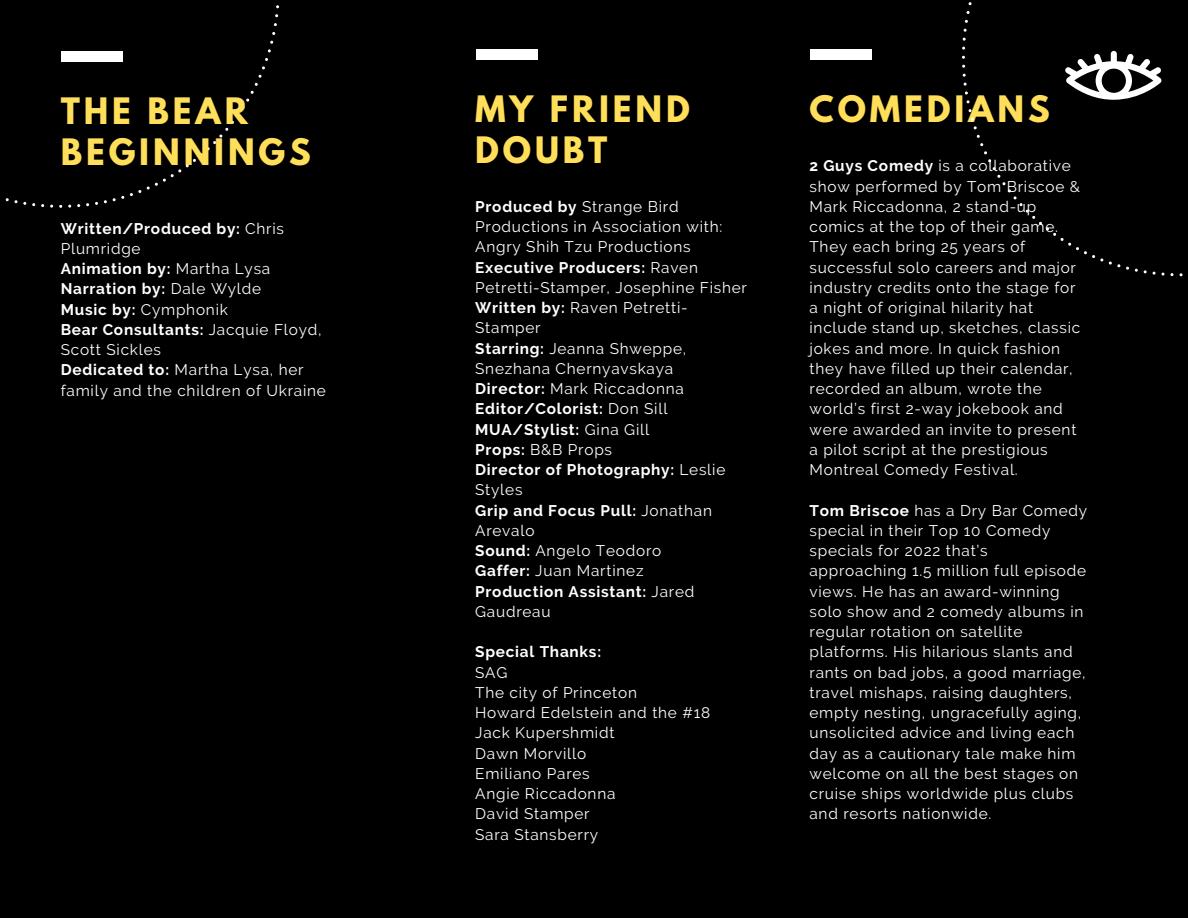
<style>
.page{position:relative;width:1188px;height:918px;background:#000}
.page>*{position:absolute;margin:0;border:0;box-sizing:border-box;transform-origin:0 0}
.t1{font:700 32.25px/40.5px "League Spartan";letter-spacing:.12em;color:#ffde59}
.t2{font:15.3px/20.2px "Raleway";letter-spacing:.05em;color:#fff}
.t3{font:700 15.3px/20.2px "Raleway";letter-spacing:.05em;color:#fff}
.s1{font-weight:400}
.s2{font-weight:700}
</style>
<div class="page">
<div style="left:476px;top:49px;width:62px;height:10px;background:#fff"></div>
<svg style="left:5px;top:5px;width:275px;height:203px"></svg>
<div style="left:810px;top:49px;width:62px;height:10px;background:#fff"></div>
<div style="left:61px;top:51px;width:62px;height:10px;background:#fff"></div>
<svg style="left:962px;top:2px;width:221px;height:274px"></svg>
<p class="t1" style="left:61px;top:95px;width:252px">THE BEAR<br>BEGINNINGS</p>
<p class="t3" style="left:61px;top:218px;width:225px">Written/Produced by: <span class="s1">Chris<br>Plumridge</span></p>
<p class="t3" style="left:61px;top:259px;width:211px">Animation by: <span class="s1">Martha Lysa</span></p>
<p class="t3" style="left:61px;top:279px;width:202px">Narration by: <span class="s1">Dale Wylde</span></p>
<p class="t2" style="left:61px;top:299px;width:169px"><span class="s2">Music by:</span> Cymphonik</p>
<p class="t2" style="left:61px;top:319px;width:262px"><span class="s2">Bear Consultants:</span> Jacquie Floyd,<br>Scott Sickles</p>
<p class="t2" style="left:61px;top:360px;width:267px"><span class="s2">Dedicated to:</span> Martha Lysa, her family and the children of Ukraine</p>
<p class="t1" style="left:475px;top:93px;width:216px">MY FRIEND<br>DOUBT</p>
<h1 class="t2" style="left:475px;top:196px;width:249px"><span class="s2">Produced by</span> Strange Bird<br>Productions in Association with:</h1>
<p class="t2" style="left:475px;top:237px;width:217px">Angry Shih Tzu Productions</p>
<p class="t2" style="left:475px;top:257px;width:273px"><span class="s2">Executive Producers:</span> Raven<br>Petretti-Stamper, Josephine Fisher</p>
<p class="t2" style="left:475px;top:297px;width:214px"><span class="s2">Written by:</span> Raven Petretti-<br>Stamper</p>
<p class="t2" style="left:475px;top:338px;width:213px"><span class="s2">Starring:</span> Jeanna Shweppe,</p>
<p class="t2" style="left:475px;top:358px;width:200px">Snezhana Chernyavskaya</p>
<p class="t2" style="left:475px;top:378px;width:210px"><span class="s2">Director:</span> Mark Riccadonna</p>
<h1 class="t3" style="left:475px;top:399px;width:194px">Editor/Colorist: <span class="s1">Don Sill</span></h1>
<p class="t3" style="left:475px;top:419px;width:176px">MUA/Stylist: <span class="s1">Gina Gill</span></p>
<p class="t2" style="left:475px;top:439px;width:138px"><span class="s2">Props:</span> B&amp;B Props</p>
<p class="t3" style="left:475px;top:459px;width:252px">Director of Photography: <span class="s1">Leslie<br>Styles</span></p>
<p class="t3" style="left:475px;top:500px;width:238px">Grip and Focus Pull: <span class="s1">Jonathan<br>Arevalo</span></p>
<p class="t2" style="left:475px;top:540px;width:188px"><span class="s2">Sound:</span> Angelo Teodoro</p>
<p class="t2" style="left:475px;top:561px;width:170px"><span class="s2">Gaffer:</span> Juan Martinez</p>
<p class="t3" style="left:475px;top:581px;width:221px">Production Assistant: <span class="s1">Jared<br>Gaudreau</span></p>
<p class="t3" style="left:475px;top:642px;width:127px">Special Thanks:</p>
<p class="t2" style="left:475px;top:662px;width:34px">SAG</p>
<p class="t2" style="left:475px;top:682px;width:163px">The city of Princeton</p>
<p class="t2" style="left:475px;top:702px;width:236px">Howard Edelstein and the #18</p>
<p class="t2" style="left:475px;top:723px;width:141px">Jack Kupershmidt</p>
<p class="t2" style="left:475px;top:743px;width:112px">Dawn Morvillo</p>
<p class="t2" style="left:475px;top:763px;width:116px">Emiliano Pares</p>
<p class="t2" style="left:475px;top:783px;width:142px">Angie Riccadonna</p>
<p class="t2" style="left:475px;top:804px;width:116px">David Stamper</p>
<p class="t2" style="left:475px;top:824px;width:125px">Sara Stansberry</p>
<p class="t1" style="left:810px;top:93px;width:242px">COMEDIANS</p>
<p class="t2" style="left:810px;top:156px;width:272px"><span class="s2">2 Guys Comedy</span> is a collaborative show performed by Tom Briscoe &amp;<br>Mark Riccadonna, 2 stand-up comics at the top of their game.<br>They each bring 25 years of successful solo careers and major industry credits onto the stage for a night of original hilarity hat include stand up, sketches, classic jokes and more. In quick fashion they have filled up their calendar, recorded an album, wrote the world’s first 2-way jokebook and were awarded an invite to present a pilot script at the prestigious<br>Montreal Comedy Festival.</p>
<p class="t2" style="left:810px;top:500px;width:279px"><span class="s2">Tom Briscoe</span> has a Dry Bar Comedy special in their Top 10 Comedy specials for 2022 that’s approaching 1.5 million full episode views. He has an award-winning solo show and 2 comedy albums in regular rotation on satellite platforms. His hilarious slants and rants on bad jobs, a good marriage, travel mishaps, raising daughters, empty nesting, ungracefully aging, unsolicited advice and living each day as a cautionary tale make him welcome on all the best stages on cruise ships worldwide plus clubs and resorts nationwide.</p>
</div>
